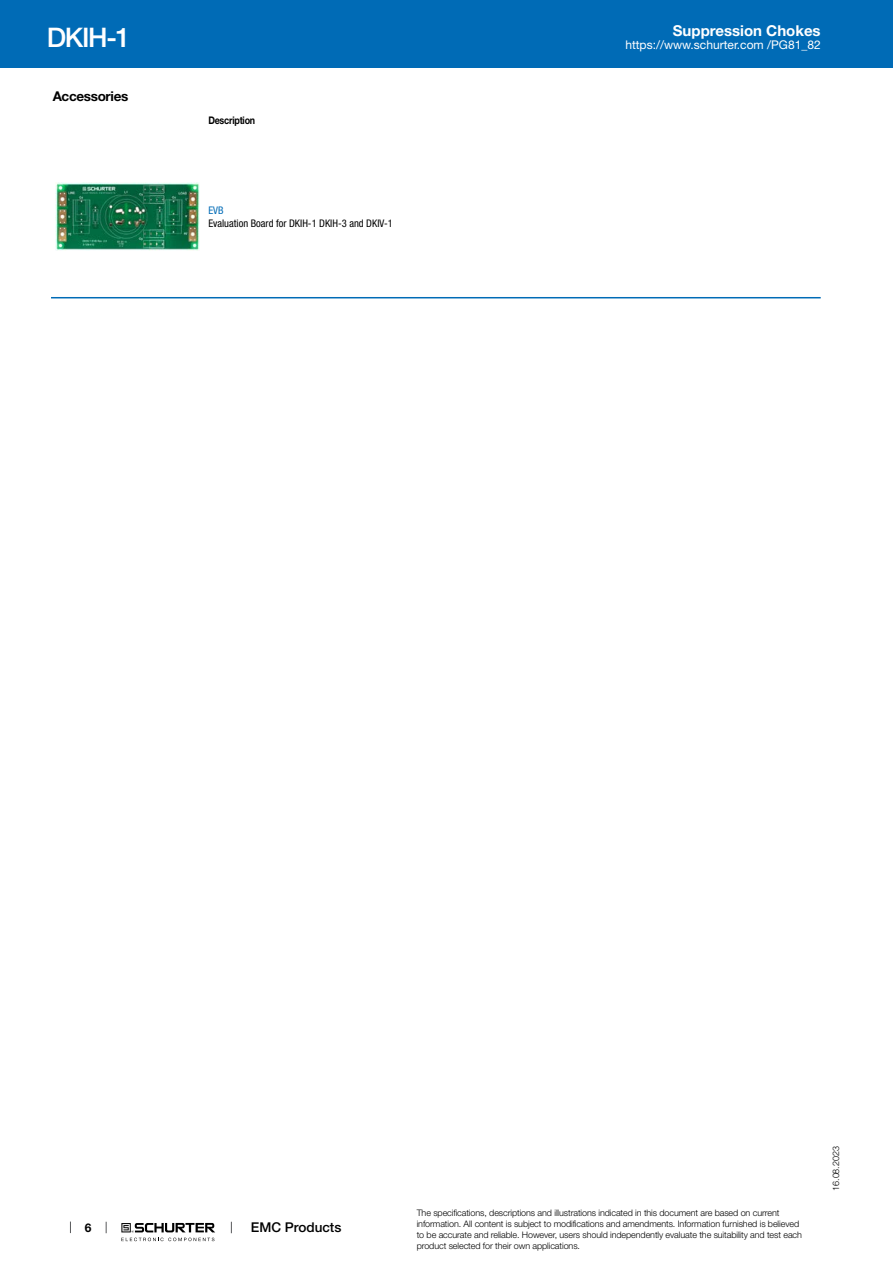
<style>
.page{position:relative;width:893px;height:1263px;background:#fff}
.page>*{position:absolute;margin:0;border:0;box-sizing:border-box;transform-origin:0 0}
.t1{font:500 27px "Helvetica Neue LT";color:#fff}
.t2{font:700 15px "Helvetica Neue LT";color:#fff}
.t3{font:500 13.5px "Helvetica Neue LT";color:#000}
.t4{font:700 13.5px "Helvetica Neue LT";letter-spacing:-.025em;color:#000}
.t5{font:12px "Helvetica Neue LT";color:#fff}
.t6{font:700 12px "Helvetica Neue LT";color:#000}
.t7{font:condensed 10.5px "Helvetica Neue LT";color:#000}
.t8{font:700 10.5px "Helvetica Neue LT";letter-spacing:-.025em;color:#000;scale:.85 1}
.t9{font:condensed 10.5px "Helvetica Neue LT";color:#006bb6}
.t10{font:300 9px/10.8px "Helvetica Neue LT";letter-spacing:-.01em;color:#000}
</style>
<div class="page">
<svg style="left:70px;top:1221px;width:1px;height:12px"></svg>
<svg style="left:121px;top:1223px;width:94px;height:18px"></svg>
<div style="left:0;top:0;width:893px;height:68px;background:#006bb6"></div>
<img style="left:55px;top:183px;width:145px;height:67px">
<hr style="left:51px;top:297px;width:770px;height:1px;background:#006bb6">
<h1 class="t1" style="left:47px;top:21px;width:85px">DKIH-1</h1>
<h3 class="t4" style="left:53px;top:88px;width:77px">Accessories</h3>
<p class="t8" style="left:208px;top:114px;width:57px">Description</p>
<p class="t9" style="left:208px;top:205px;width:17px">EVB</p>
<p class="t7" style="left:208px;top:217px;width:186px">Evaluation Board for DKIH-1 DKIH-3 and DKIV-1</p>
<h2 class="t2" style="left:673px;top:21px;width:149px">Suppression Chokes</h2>
<h3 class="t5" style="left:625px;top:38px;width:197px">https://www.schurter.com /PG81_82</h3>
<h3 class="t6" style="left:85px;top:1220px;width:8px">6</h3>
<h3 class="t3" style="left:251px;top:1219px;width:92px">EMC Products</h3>
<p class="t10" style="left:417px;top:1207px;width:387px">The specifications, descriptions and illustrations indicated in this document are based on current information. All content is subject to modifications and amendments. Information furnished is believed to be accurate and reliable. However, users should independently evaluate the suitability and test each product selected for their own applications.</p>
<p class="t10" style="left:830px;top:1191px;width:46px;rotate:-90deg">16.08.2023</p>
</div>
